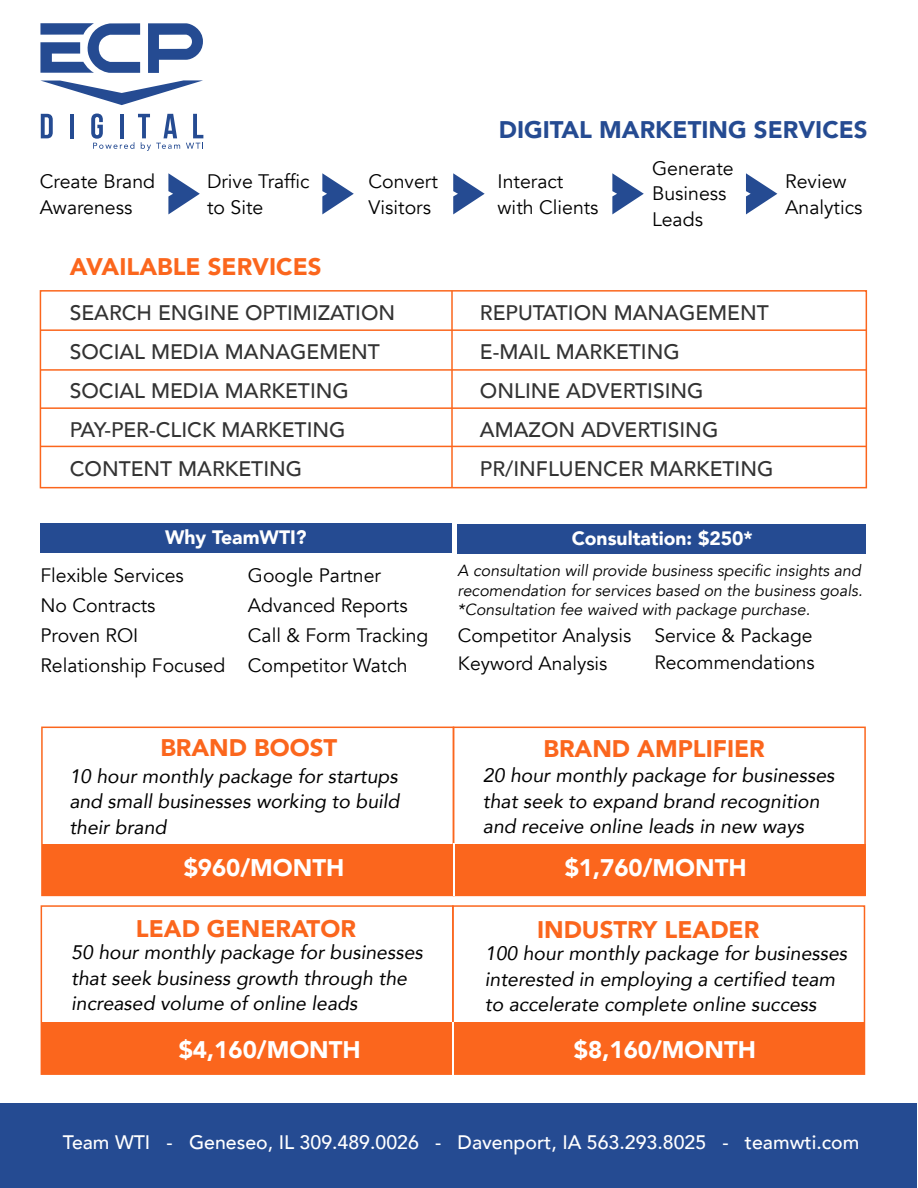
<style>
.page{position:relative;width:918px;height:1188px;background:#fff}
.page>*{position:absolute;margin:0;border:0;box-sizing:border-box;transform-origin:0 0}
.t1{font:900 24px "Avenir";color:#fb661d}
.t2{font:900 24px "Avenir";color:#fff}
.t3{font:900 24px "Avenir";color:#254b92}
.t4{font:500 21px/39px "Avenir";color:#333}
.t5{font:italic 19.5px/25.5px "Avenir";color:#000}
.t6{font:19.5px/25.5px "Avenir";color:#000}
.t7{font:500 19.5px "Avenir";color:#fff}
.t8{font:19.35px/30px "Avenir";color:#000}
.t9{font:900 19.35px "Avenir";color:#fff}
.t10{font:italic 16.05px/19.5px "Avenir";color:#000;text-align:justify}
</style>
<div class="page">
<svg style="left:168px;top:173px;width:32px;height:41px"></svg>
<svg style="left:322px;top:173px;width:32px;height:41px"></svg>
<svg style="left:453px;top:173px;width:32px;height:41px"></svg>
<svg style="left:612px;top:173px;width:32px;height:41px"></svg>
<svg style="left:746px;top:173px;width:31px;height:41px"></svg>
<div style="left:40px;top:290px;width:827px;height:198px;border:2px solid #fb661d"></div>
<hr style="left:40px;top:329px;width:826px;height:2px;background:#fb661d">
<hr style="left:40px;top:369px;width:826px;height:2px;background:#fb661d">
<hr style="left:40px;top:407px;width:826px;height:2px;background:#fb661d">
<hr style="left:40px;top:446px;width:826px;height:1px;background:#fb661d">
<hr style="left:451px;top:291px;width:2px;height:197px;background:#fb661d">
<div style="left:41px;top:727px;width:413px;height:169px;border:2px solid #fb661d"></div>
<div style="left:42px;top:844px;width:824px;height:51px;background:#fb661d"></div>
<div style="left:40px;top:523px;width:412px;height:30px;background:#254b92"></div>
<div style="left:458px;top:524px;width:408px;height:30px;background:#254b92"></div>
<div style="left:453px;top:727px;width:413px;height:169px;border:2px solid #fb661d"></div>
<hr style="left:453px;top:844px;width:1px;height:52px;background:#fff">
<div style="left:41px;top:905px;width:413px;height:170px;border:2px solid #fb661d"></div>
<div style="left:41px;top:1022px;width:824px;height:52px;background:#fb661d"></div>
<div style="left:452px;top:905px;width:413px;height:170px;border:2px solid #fb661d"></div>
<hr style="left:452px;top:1022px;width:2px;height:53px;background:#fff">
<div style="left:0;top:1103px;width:917px;height:85px;background:#254b92"></div>
<svg style="left:40px;top:23px;width:163px;height:50px"></svg>
<svg style="left:40px;top:80px;width:163px;height:25px"></svg>
<svg style="left:41px;top:114px;width:12px;height:24px"></svg>
<hr style="left:70px;top:114px;width:4px;height:24px;background:#254b92">
<svg style="left:91px;top:114px;width:89px;height:37px"></svg>
<svg style="left:186px;top:114px;width:18px;height:35px"></svg>
<p class="t3" style="left:499px;top:109px;width:370px">DIGITAL MARKETING SERVICES</p>
<p class="t6" style="left:40px;top:169px;width:117px">Create Brand<br>Awareness</p>
<p class="t6" style="left:207px;top:169px;width:104px">Drive Traffic to Site</p>
<p class="t6" style="left:369px;top:169px;width:71px">Convert<br>Visitors</p>
<p class="t6" style="left:498px;top:169px;width:103px">Interact with Clients</p>
<p class="t1" style="left:70px;top:246px;width:253px">AVAILABLE SERVICES</p>
<p class="t6" style="left:652px;top:155px;width:83px">Generate<br>Business<br>Leads</p>
<p class="t4" style="left:70px;top:292px;width:327px">SEARCH ENGINE OPTIMIZATION<br>SOCIAL MEDIA MANAGEMENT<br>SOCIAL MEDIA MARKETING<br>PAY-PER-CLICK MARKETING<br>CONTENT MARKETING</p>
<p class="t4" style="left:480px;top:292px;width:295px">REPUTATION MANAGEMENT<br>E-MAIL MARKETING<br>ONLINE ADVERTISING<br>AMAZON ADVERTISING<br>PR/INFLUENCER MARKETING</p>
<p class="t6" style="left:785px;top:169px;width:79px">Review<br>Analytics</p>
<p class="t9" style="left:165px;top:521px;width:143px">Why TeamWTI?</p>
<p class="t9" style="left:572px;top:521px;width:183px">Consultation: $250*</p>
<p class="t8" style="left:40px;top:561px;width:186px">Flexible Services<br>No Contracts<br>Proven ROI<br>Relationship Focused</p>
<p class="t8" style="left:248px;top:560px;width:182px">Google Partner<br>Advanced Reports<br>Call &amp; Form Tracking<br>Competitor Watch</p>
<p class="t10" style="left:458px;top:561px;width:406px">A consultation will provide business specific insights and recomendation for services based on the business goals. *Consultation fee waived with package purchase.</p>
<p class="t8" style="left:458px;top:622px;width:175px;line-height:27.3px">Competitor Analysis<br>Keyword Analysis</p>
<p class="t8" style="left:654px;top:622px;width:162px;line-height:27.3px">Service &amp; Package<br>Recommendations</p>
<p class="t1" style="left:160px;top:727px;width:178px">BRAND BOOST</p>
<p class="t1" style="left:543px;top:728px;width:223px">BRAND AMPLIFIER</p>
<p class="t5" style="left:69px;top:763px;width:332px;text-align:justify">10 hour monthly package for startups and small businesses working to build their brand</p>
<p class="t5" style="left:483px;top:762px;width:353px">20 hour monthly package for businesses that seek to expand brand recognition and receive online leads in new ways</p>
<p class="t2" style="left:184px;top:847px;width:162px">$960/MONTH</p>
<p class="t2" style="left:565px;top:847px;width:184px">$1,760/MONTH</p>
<p class="t1" style="left:136px;top:908px;width:222px">LEAD GENERATOR</p>
<p class="t1" style="left:537px;top:909px;width:224px">INDUSTRY LEADER</p>
<p class="t5" style="left:71px;top:940px;width:353px">50 hour monthly package for businesses that seek business growth through the increased volume of online leads</p>
<p class="t5" style="left:485px;top:940px;width:364px">100 hour monthly package for businesses interested in employing a certified team to accelerate complete online success</p>
<p class="t2" style="left:179px;top:1029px;width:184px">$4,160/MONTH</p>
<p class="t2" style="left:574px;top:1029px;width:184px">$8,160/MONTH</p>
<p class="t7" style="left:63px;top:1125px;width:798px">Team WTI - Geneseo, IL 309.489.0026 - Davenport, IA 563.293.8025 - teamwti.com</p>
</div>
